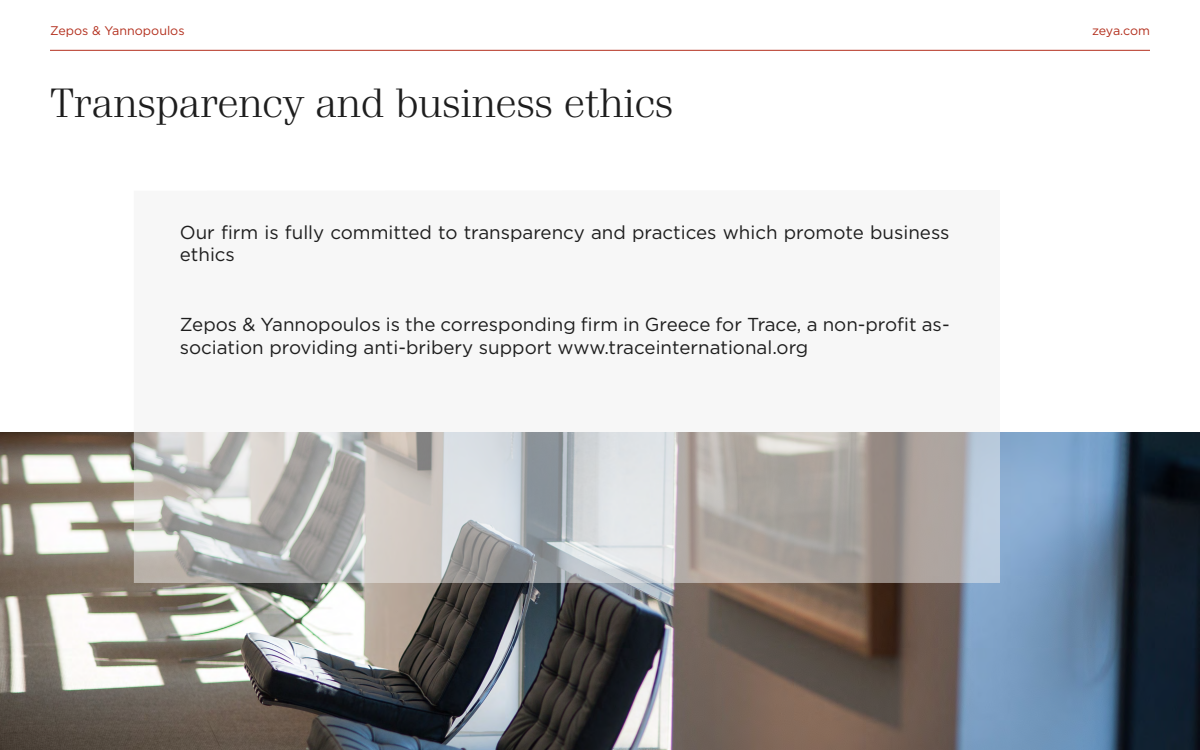
<style>
.page{position:relative;width:1200px;height:750px;background:#fff}
.page>*{position:absolute;margin:0;border:0;box-sizing:border-box;transform-origin:0 0}
.t1{font:300 40.62px "Waldorf TL Pro";color:#1e1e1e}
.t2{font:18.75px/22.5px "Gotham Greek";color:#1e1e1e}
.t3{font:12.5px "Gotham Greek";color:#b32f1d}
</style>
<div class="page">
<hr style="left:50px;top:50px;width:1100px;height:1px;background:#b32f1d">
<img style="left:0;top:432px;width:1200px;height:318px">
<svg style="left:134px;top:432px;width:866px;height:151px;background:#b9b8b6"></svg>
<p class="t3" style="left:50px;top:24px;width:136px">Zepos &amp; Yannopoulos</p>
<p class="t3" style="left:1092px;top:24px;width:59px">zeya.com</p>
<h1 class="t1" style="left:50px;top:79px;width:625px">Transparency and business ethics</h1>
<p class="t2" style="left:180px;top:220px;width:771px">Our firm is fully committed to transparency and practices which promote business ethics</p>
<p class="t2" style="left:180px;top:313px;width:771px">Zepos &amp; Yannopoulos is the corresponding firm in Greece for Trace, a non-profit as&shy;sociation providing anti-bribery support www.traceinternational.org</p>
</div>
